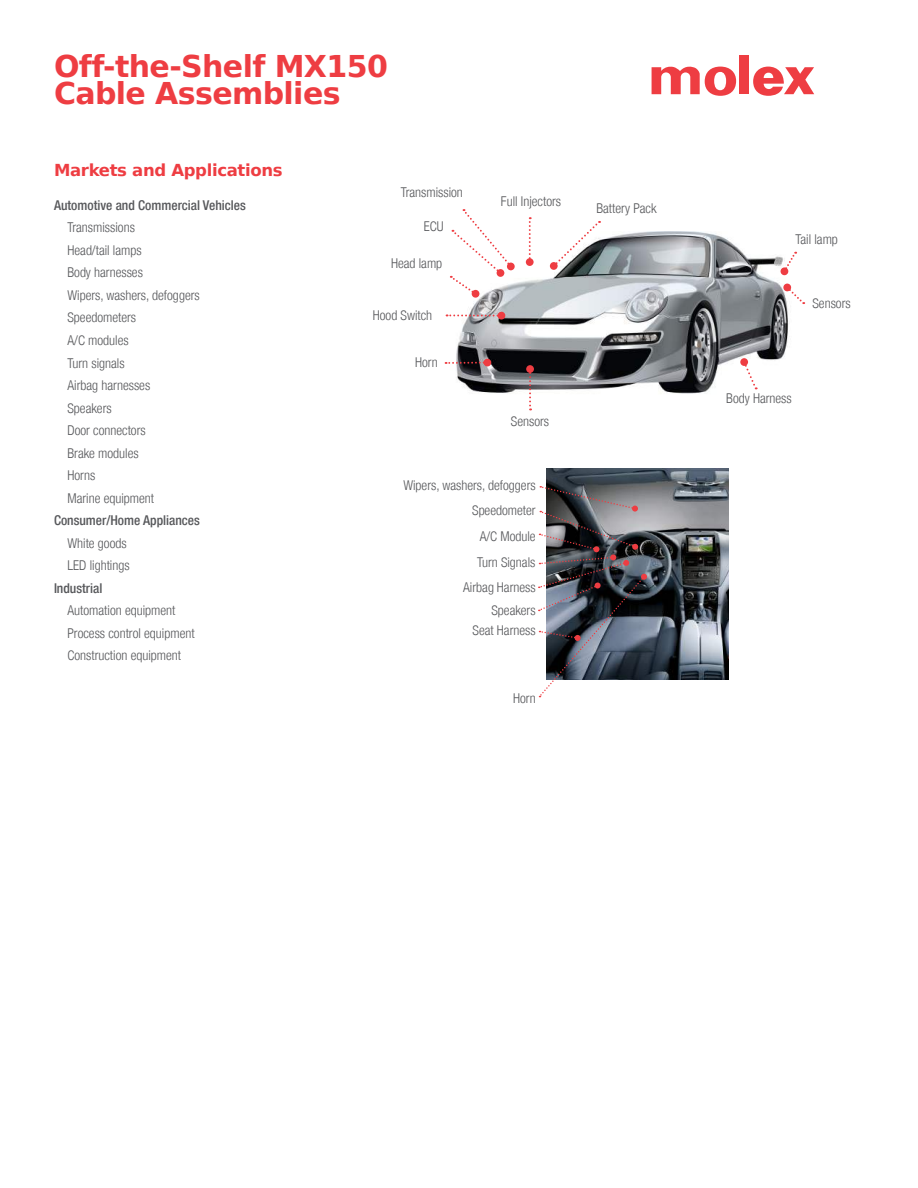
<style>
.page{position:relative;width:918px;height:1188px;background:#fff}
.page>*{position:absolute;margin:0;border:0;box-sizing:border-box;transform-origin:0 0}
.t1{font:700 30px/27px "Bitstream Vera Sans";letter-spacing:-.02em;color:#ee3d42}
.t2{font:700 16.5px "Bitstream Vera Sans";letter-spacing:-.02em;color:#ee3d42}
.t3{font:300 condensed 13.5px/22.5px "Helvetica Neue LT";color:#57585b}
.t4{font:500 condensed 13.5px "Helvetica Neue LT";color:#57585b}
</style>
<div class="page">
<img style="left:547px;top:468px;width:182px;height:211px">
<svg style="left:538px;top:485px;width:109px;height:213px;background:#696a71"></svg>
<img style="left:456px;top:232px;width:341px;height:162px">
<svg style="left:554px;top:221px;width:46px;height:46px"></svg>
<div style="left:550px;top:262px;width:8px;height:8px;background:#ee3d42;border-radius:50%"></div>
<svg style="left:529px;top:217px;width:2px;height:41px"></svg>
<div style="left:526px;top:258px;width:8px;height:8px;background:#ee3d42;border-radius:50%"></div>
<div style="left:507px;top:263px;width:8px;height:7px;background:#ee3d42;border-radius:50%"></div>
<svg style="left:447px;top:314px;width:51px;height:3px"></svg>
<div style="left:498px;top:312px;width:7px;height:8px;background:#ee3d42;border-radius:50%"></div>
<svg style="left:446px;top:362px;width:38px;height:2px"></svg>
<div style="left:484px;top:359px;width:7px;height:7px;background:#ee3d42;border-radius:50%"></div>
<svg style="left:450px;top:209px;width:62px;height:86px"></svg>
<div style="left:472px;top:290px;width:7px;height:8px;background:#ee3d42;border-radius:50%"></div>
<svg style="left:743px;top:361px;width:14px;height:28px"></svg>
<div style="left:740px;top:358px;width:8px;height:8px;background:#ee3d42;border-radius:50%"></div>
<svg style="left:787px;top:286px;width:18px;height:19px"></svg>
<div style="left:783px;top:284px;width:8px;height:7px;background:#ee3d42;border-radius:50%"></div>
<svg style="left:784px;top:252px;width:13px;height:20px"></svg>
<div style="left:781px;top:267px;width:7px;height:8px;background:#ee3d42;border-radius:50%"></div>
<svg style="left:529px;top:373px;width:2px;height:37px"></svg>
<div style="left:526px;top:365px;width:8px;height:8px;background:#ee3d42;border-radius:50%"></div>
<div style="left:739px;top:56px;width:10px;height:38px;background:#ee3d42"></div>
<svg style="left:652px;top:66px;width:84px;height:30px"></svg>
<svg style="left:753px;top:67px;width:61px;height:29px"></svg>
<h1 class="t1" style="left:54px;top:55px;width:335px">Off-the-Shelf MX150<br>Cable Assemblies</h1>
<p class="t2" style="left:54px;top:163px;width:230px">Markets and Applications</p>
<p class="t4" style="left:54px;top:197px;width:193px">Automotive and Commercial Vehicles</p>
<p class="t3" style="left:67px;top:218px;width:134px">Transmissions<br>Head/tail lamps<br>Body harnesses<br>Wipers, washers, defoggers<br>Speedometers<br>A/C modules<br>Turn signals<br>Airbag harnesses<br>Speakers<br>Door connectors<br>Brake modules<br>Horns<br>Marine equipment</p>
<p class="t4" style="left:54px;top:512px;width:147px">Consumer/Home Appliances</p>
<p class="t3" style="left:68px;top:533px;width:64px">White goods<br>LED lightings</p>
<p class="t4" style="left:54px;top:583px;width:50px">Industrial</p>
<p class="t3" style="left:67px;top:600px;width:129px">Automation equipment<br>Process control equipment<br>Construction equipment</p>
<p class="t3" style="left:401px;top:182px;width:64px">Transmission</p>
<p class="t3" style="left:424px;top:216px;width:21px">ECU</p>
<p class="t3" style="left:391px;top:254px;width:53px">Head lamp</p>
<p class="t3" style="left:373px;top:305px;width:61px">Hood Switch</p>
<p class="t3" style="left:415px;top:352px;width:24px">Horn</p>
<p class="t3" style="left:501px;top:191px;width:62px">Full Injectors</p>
<p class="t3" style="left:511px;top:411px;width:40px">Sensors</p>
<p class="t3" style="left:403px;top:473px;width:134px;line-height:25.7px;text-align:right">Wipers, washers, defoggers<br>Speedometer<br>A/C Module<br>Turn Signals</p>
<p class="t3" style="left:463px;top:576px;width:74px;line-height:23.5px;text-align:right">Airbag Harness<br>Speakers</p>
<p class="t3" style="left:473px;top:620px;width:65px">Seat Harness</p>
<p class="t3" style="left:513px;top:688px;width:24px">Horn</p>
<p class="t3" style="left:596px;top:198px;width:62px">Battery Pack</p>
<p class="t3" style="left:795px;top:229px;width:44px">Tail lamp</p>
<p class="t3" style="left:813px;top:294px;width:40px">Sensors</p>
<p class="t3" style="left:726px;top:388px;width:67px">Body Harness</p>
</div>
